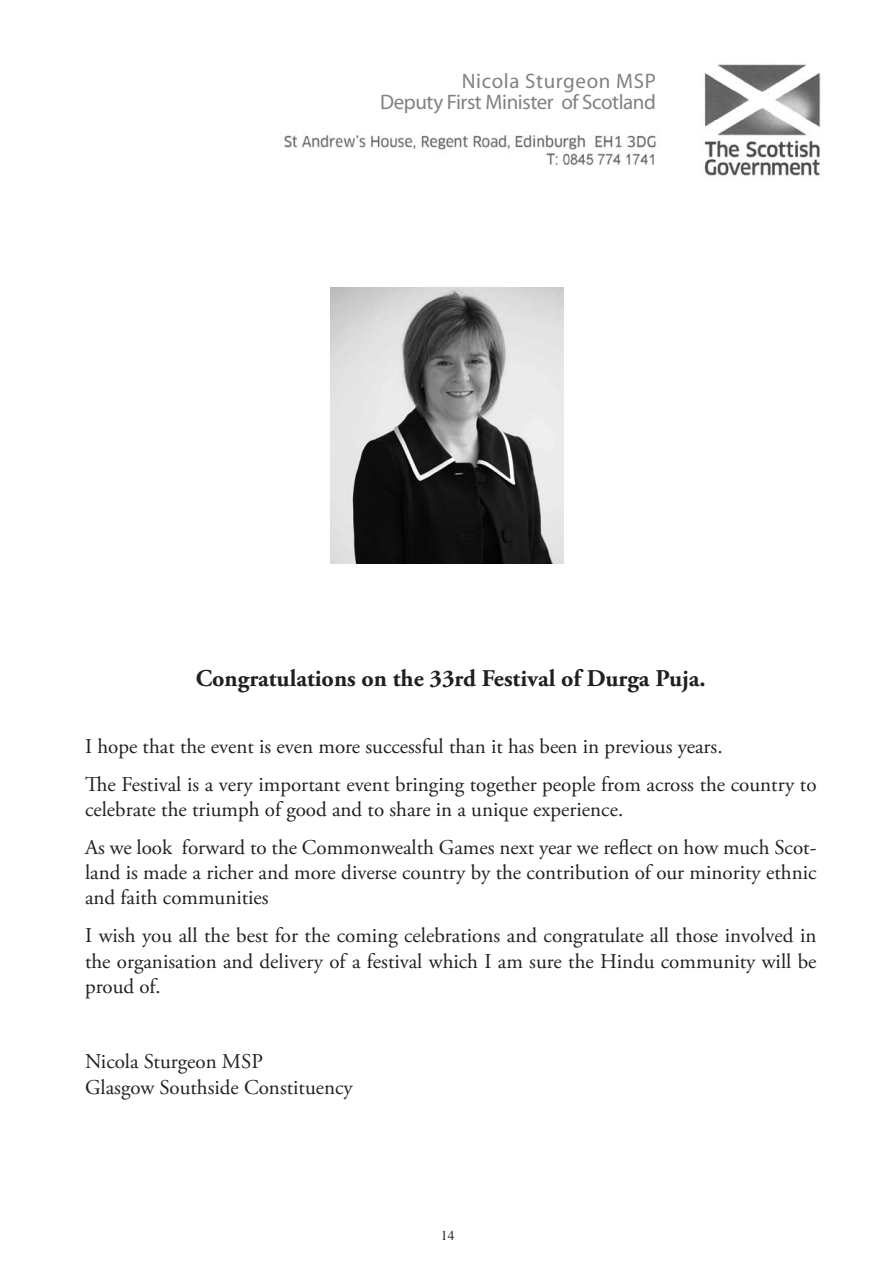
<style>
.page{position:relative;width:893px;height:1263px;background:#fff}
.page>*{position:absolute;margin:0;border:0;box-sizing:border-box;transform-origin:0 0}
.t1{font:700 24px "Adobe Garamond Pro";color:#231f20}
.t2{font:21px/25.2px "Adobe Garamond Pro";color:#231f20}
.t3{font:21px/20.7px "Myriad";letter-spacing:-.02em;color:#808285;text-align:right}
.t4{font:13.5px "Times";color:#231f20}
</style>
<div class="page">
<img style="left:284px;top:64px;width:537px;height:112px">
<div style="left:351px;top:55px;width:318px;height:64px;background:#fff"></div>
<img style="left:331px;top:287px;width:233px;height:277px">
<p class="t3" style="left:380px;top:72px;width:277px">Nicola Sturgeon MSP<br>Deputy First Minister of Scotland</p>
<p class="t1" style="left:196px;top:664px;width:511px">Congratulations on the 33rd Festival of Durga Puja.</p>
<p class="t2" style="left:85px;top:728px;width:733px;line-height:38px">I hope that the event is even more successful than it has been in previous years.<br>The Festival is a very important event bringing together people from across the country to</p>
<p class="t2" style="left:85px;top:791px;width:733px;line-height:38px">celebrate the triumph of good and to share in a unique experience.<br>As we look forward to the Commonwealth Games next year we reflect on how much Scot-</p>
<p class="t2" style="left:85px;top:861px;width:733px">land is made a richer and more diverse country by the contribution of our minority ethnic and faith communities</p>
<p class="t2" style="left:85px;top:924px;width:733px;text-align:justify">I wish you all the best for the coming celebrations and congratulate all those involved in the organisation and delivery of a festival which I am sure the Hindu community will be proud of.</p>
<p class="t2" style="left:85px;top:1050px;width:269px">Nicola Sturgeon MSP<br>Glasgow Southside Constituency</p>
<p class="t4" style="left:441px;top:1222px;width:15px">14</p>
</div>
